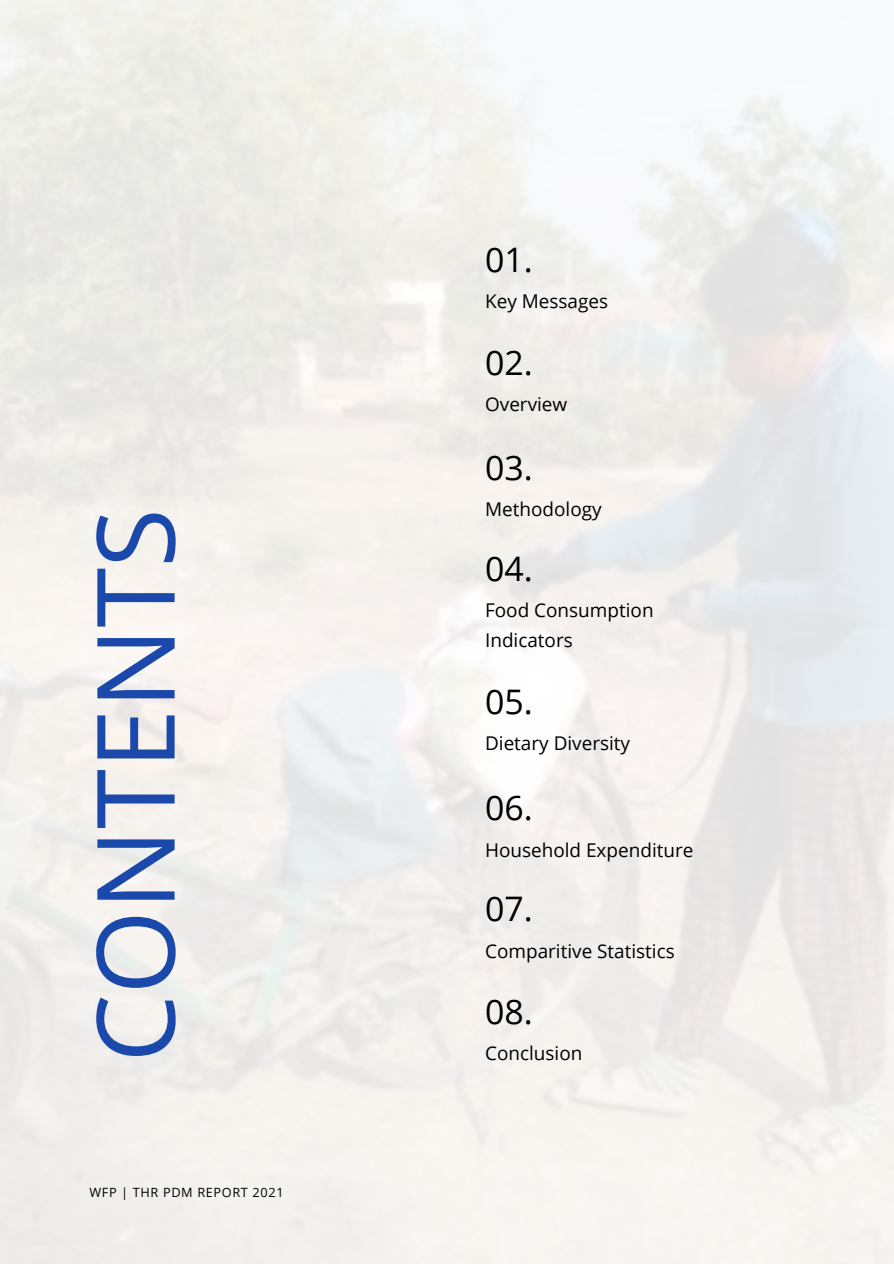
<style>
.page{position:relative;width:894px;height:1264px;background:#fff}
.page>*{position:absolute;margin:0;border:0;box-sizing:border-box;transform-origin:0 0}
.t1{font:108.15px "Open Sans";color:#1b48ab}
.t2{font:33.75px "Open Sans";color:#000}
.t3{font:18.9px/30.5px "Open Sans";color:#000}
.t4{font:12.75px "Open Sans";letter-spacing:.05em;color:#000}
</style>
<div class="page">
<p class="t1" style="left:59px;top:1062px;width:555px;rotate:-90deg">CONTENTS</p>
<p class="t4" style="left:89px;top:1183px;width:196px">WFP | THR PDM REPORT 2021</p>
<p class="t2" style="left:485px;top:235px;width:49px">01.</p>
<p class="t3" style="left:485px;top:285px;width:124px">Key Messages</p>
<p class="t2" style="left:485px;top:339px;width:49px">02.</p>
<p class="t3" style="left:485px;top:389px;width:84px">Overview</p>
<p class="t2" style="left:485px;top:444px;width:49px">03.</p>
<p class="t3" style="left:485px;top:493px;width:118px">Methodology</p>
<p class="t2" style="left:485px;top:544px;width:49px">04.</p>
<p class="t3" style="left:485px;top:594px;width:170px">Food Consumption<br>Indicators</p>
<p class="t2" style="left:485px;top:677px;width:49px">05.</p>
<p class="t3" style="left:485px;top:727px;width:146px">Dietary Diversity</p>
<p class="t2" style="left:485px;top:784px;width:49px">06.</p>
<p class="t3" style="left:485px;top:834px;width:210px">Household Expenditure</p>
<p class="t2" style="left:485px;top:885px;width:49px">07.</p>
<p class="t3" style="left:485px;top:935px;width:191px">Comparitive Statistics</p>
<p class="t2" style="left:485px;top:987px;width:49px">08.</p>
<p class="t3" style="left:485px;top:1037px;width:99px">Conclusion</p>
</div>
